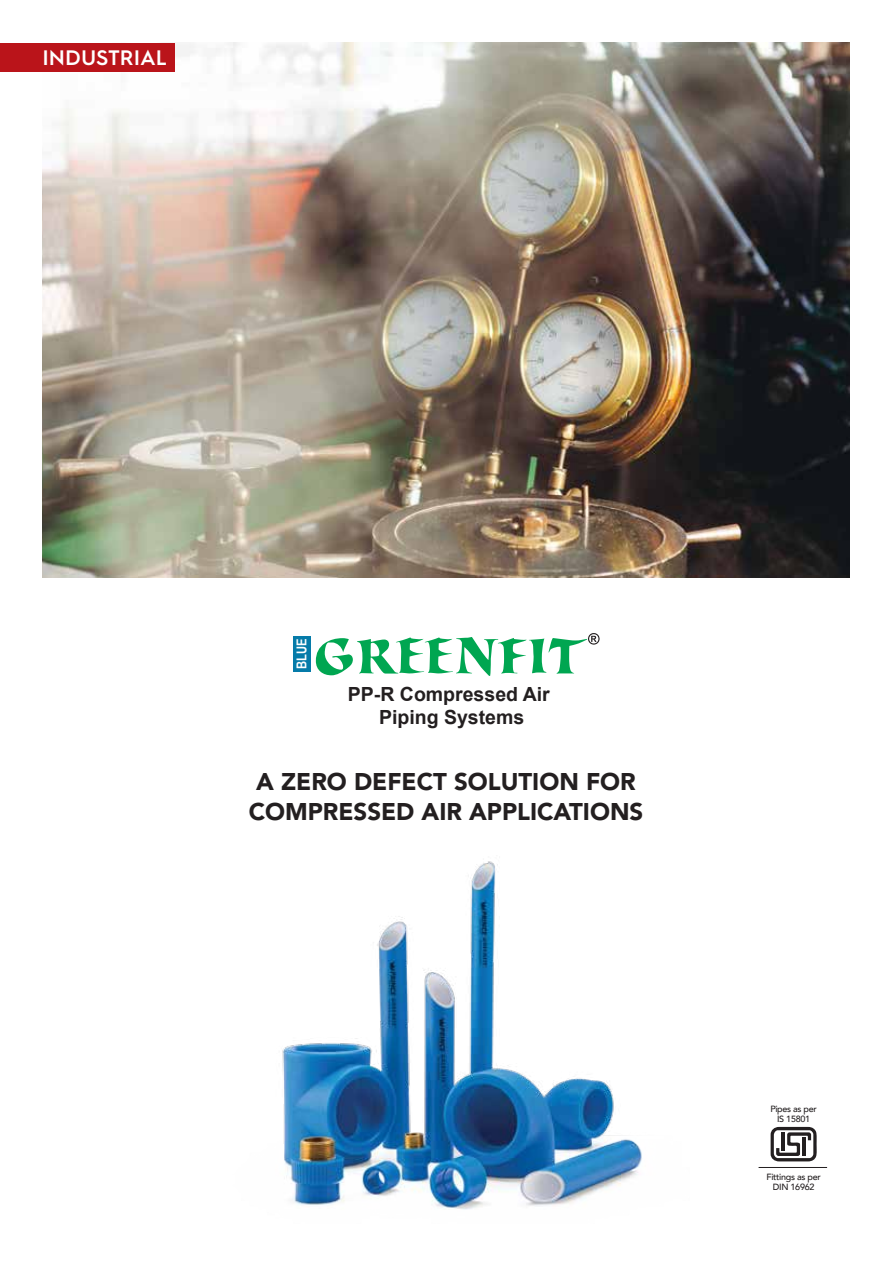
<style>
.page{position:relative;width:893px;height:1263px;background:#fff}
.page>*{position:absolute;margin:0;border:0;box-sizing:border-box;transform-origin:0 0}
.t1{font:900 24px/30px "Avenir";color:#231f20;text-align:center}
.t2{font:600 21px "Electrolux Sans";color:#fff}
.t3{font:700 19.5px/23.4px "Arial";color:#231f20;text-align:center}
.t4{font:700 13.65px "Arial Narrow";color:#fff}
.t5{font:500 9px/10.5px "Avenir";letter-spacing:-.03em;color:#231f20;text-align:center}
</style>
<div class="page">
<img style="left:43px;top:43px;width:806px;height:534px">
<img style="left:282px;top:856px;width:360px;height:354px">
<div style="left:0;top:43px;width:175px;height:28px;background:#ba141a"></div>
<svg style="left:771px;top:1127px;width:46px;height:34px"></svg>
<hr style="left:802px;top:1138px;width:3px;height:18px;background:#231f20">
<hr style="left:759px;top:1167px;width:68px;height:1px;background:#231f20">
<div style="left:293px;top:637px;width:18px;height:35px;background:#057ba9"></div>
<svg style="left:316px;top:633px;width:284px;height:43px"></svg>
<p class="t2" style="left:43px;top:43px;width:126px">INDUSTRIAL</p>
<p class="t4" style="left:291px;top:669px;width:32px;rotate:-90deg">BLUE</p>
<p class="t3" style="left:348px;top:683px;width:203px">PP-R Compressed Air<br>Piping Systems</p>
<p class="t1" style="left:249px;top:766px;width:396px">A ZERO DEFECT SOLUTION FOR<br>COMPRESSED AIR APPLICATIONS</p>
<p class="t5" style="left:770px;top:1103px;width:48px">Pipes as per<br>IS 15801</p>
<p class="t5" style="left:766px;top:1171px;width:56px">Fittings as per<br>DIN 16962</p>
</div>
